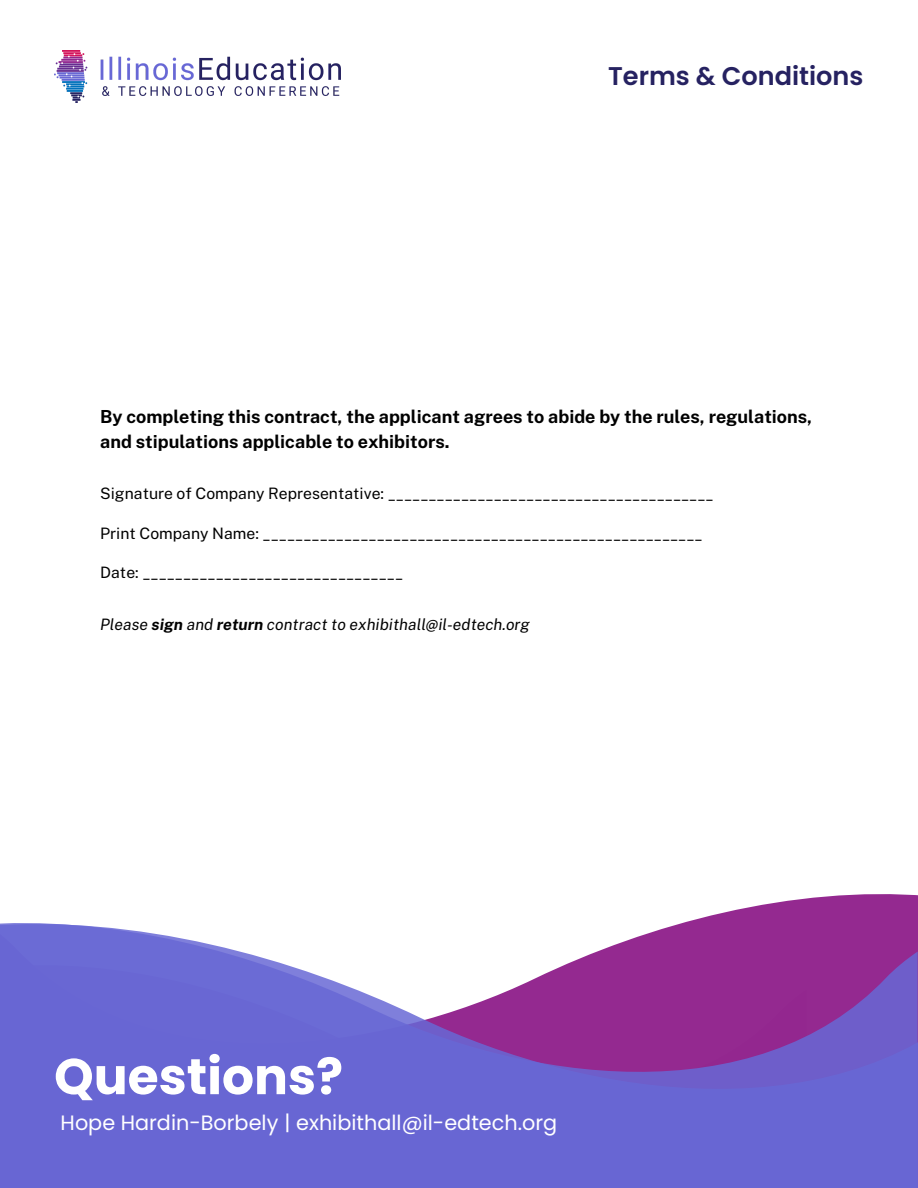
<style>
.page{position:relative;width:918px;height:1188px;background:#fff}
.page>*{position:absolute;margin:0;border:0;box-sizing:border-box;transform-origin:0 0}
.t1{font:700 50.25px "Poppins";color:#fff}
.t2{font:600 25.65px "Poppins";color:#262261}
.t3{font:20.85px "Poppins";color:#fff}
.t4{font:700 18px/24.8px "Public Sans";color:#000}
.t5{font:15.75px "Public Sans";color:#000}
.t6{font:italic 15.75px "Public Sans";color:#000}
.s1{font-weight:700}
</style>
<div class="page">
<img style="left:54px;top:51px;width:287px;height:51px">
<svg style="left:701px;top:894px;width:217px;height:24px;fill:#942990"></svg>
<svg style="left:0;top:918px;width:918px;height:270px;background:#826bca"></svg>
<h2 class="t2" style="left:608px;top:58px;width:257px">Terms &amp; Conditions</h2>
<p class="t4" style="left:100px;top:404px;width:714px">By completing this contract, the applicant agrees to abide by the rules, regulations, and stipulations applicable to exhibitors.</p>
<p class="t5" style="left:100px;top:484px;width:615px">Signature of Company Representative: ________________________________________</p>
<p class="t5" style="left:100px;top:524px;width:604px">Print Company Name: ______________________________________________________</p>
<p class="t5" style="left:100px;top:563px;width:305px">Date: ________________________________</p>
<p class="t6" style="left:100px;top:615px;width:431px">Please <span class="s1">sign</span> and <span class="s1">return</span> contract to exhibithall@il-edtech.org</p>
<h1 class="t1" style="left:54px;top:1041px;width:291px">Questions?</h1>
<h3 class="t3" style="left:61px;top:1108px;width:498px">Hope Hardin-Borbely | exhibithall@il-edtech.org</h3>
</div>
